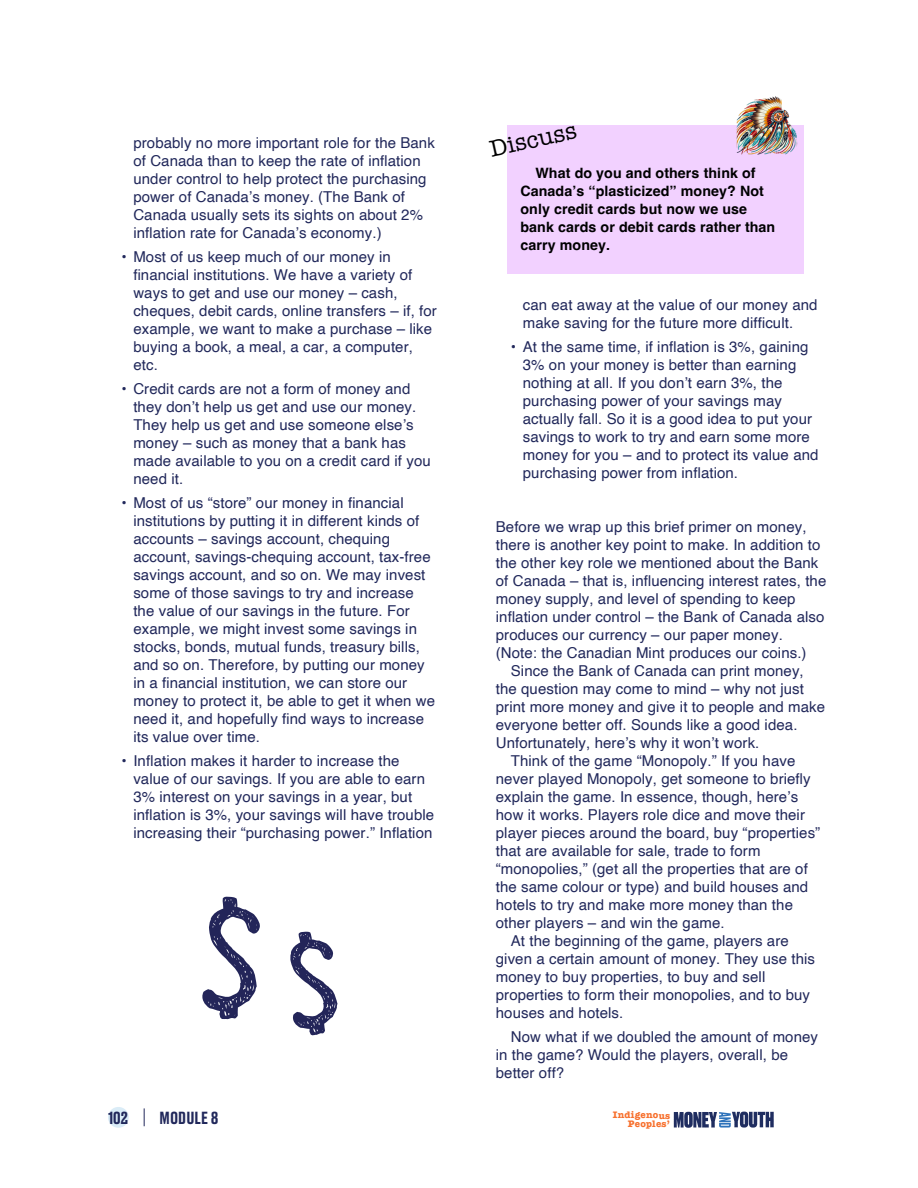
<style>
.page{position:relative;width:918px;height:1188px;background:#fff}
.page>*{position:absolute;margin:0;border:0;box-sizing:border-box;transform-origin:0 0}
.t1{font:24px "American Typewriter";color:#000}
.t2{font:500 16.5px "Druk Text Trial";letter-spacing:.005em;color:#21285b}
.t3{font:15px/18px "Helvetica";letter-spacing:.005em;color:#21285b}
.t4{font:700 14.25px/18px "Helvetica";letter-spacing:.005em;color:#000}
.t5{font:700 9.75px/8.2px "American Typewriter";letter-spacing:.02em;color:#f7702d;text-align:right}
</style>
<div class="page">
<div style="left:507px;top:126px;width:297px;height:148px;background:#f2d1ff"></div>
<div style="left:108px;top:1107px;width:21px;height:21px;background:#daecf7;border-radius:50%"></div>
<svg style="left:144px;top:1108px;width:1px;height:18px"></svg>
<svg style="left:202px;top:896px;width:58px;height:123px"></svg>
<svg style="left:290px;top:932px;width:48px;height:104px"></svg>
<img style="left:735px;top:96px;width:69px;height:59px">
<svg style="left:674px;top:1112px;width:100px;height:16px;background:#667499"></svg>
<p class="t3" style="left:133px;top:134px;width:303px">probably no more important role for the Bank of Canada than to keep the rate of inflation under control to help protect the purchasing power of Canada’s money. (The Bank of Canada usually sets its sights on about 2% inflation rate for Canada’s economy.)</p>
<p class="t3" style="left:133px;top:248px;width:305px;text-indent:-12px">• Most of us keep much of our money in financial institutions. We have a variety of ways to get and use our money – cash, cheques, debit cards, online transfers – if, for example, we want to make a purchase – like buying a book, a meal, a car, a computer, etc.</p>
<p class="t3" style="left:133px;top:380px;width:299px;text-indent:-12px">• Credit cards are not a form of money and they don’t help us get and use our money.<br>They help us get and use someone else’s money – such as money that a bank has made available to you on a credit card if you need it.</p>
<p class="t3" style="left:133px;top:494px;width:303px;text-indent:-12px">• Most of us “store” our money in financial institutions by putting it in different kinds of accounts – savings account, chequing account, savings-chequing account, tax-free savings account, and so on. We may invest some of those savings to try and increase the value of our savings in the future. For example, we might invest some savings in stocks, bonds, mutual funds, treasury bills, and so on. Therefore, by putting our money in a financial institution, we can store our money to protect it, be able to get it when we need it, and hopefully find ways to increase its value over time.</p>
<p class="t3" style="left:133px;top:752px;width:302px;text-indent:-12px">• Inflation makes it harder to increase the value of our savings. If you are able to earn 3% interest on your savings in a year, but inflation is 3%, your savings will have trouble increasing their “purchasing power.” Inflation</p>
<p class="t2" style="left:108px;top:1111px;width:22px">102</p>
<p class="t2" style="left:160px;top:1111px;width:61px">MODULE 8</p>
<h1 class="t1" style="left:488px;top:141px;width:90px;rotate:-13deg">Discuss</h1>
<p class="t4" style="left:520px;top:165px;width:256px;text-indent:15px">What do you and others think of<br>Canada’s “plasticized” money? Not only credit cards but now we use bank cards or debit cards rather than carry money.</p>
<p class="t3" style="left:523px;top:297px;width:296px">can eat away at the value of our money and make saving for the future more difficult.</p>
<p class="t3" style="left:523px;top:339px;width:297px;text-indent:-12px">• At the same time, if inflation is 3%, gaining 3% on your money is better than earning nothing at all. If you don’t earn 3%, the purchasing power of your savings may actually fall. So it is a good idea to put your savings to work to try and earn some more money for you – and to protect its value and purchasing power from inflation.</p>
<p class="t3" style="left:496px;top:519px;width:312px">Before we wrap up this brief primer on money,</p>
<p class="t3" style="left:496px;top:537px;width:326px">there is another key point to make. In addition to</p>
<p class="t3" style="left:496px;top:555px;width:324px">the other key role we mentioned about the Bank</p>
<p class="t3" style="left:496px;top:573px;width:332px">of Canada – that is, influencing interest rates, the</p>
<p class="t3" style="left:496px;top:591px;width:301px">money supply, and level of spending to keep</p>
<p class="t3" style="left:496px;top:609px;width:330px">inflation under control – the Bank of Canada also</p>
<p class="t3" style="left:496px;top:627px;width:289px">produces our currency – our paper money.</p>
<p class="t3" style="left:496px;top:645px;width:312px">(Note: the Canadian Mint produces our coins.)</p>
<p class="t3" style="left:511px;top:663px;width:294px">Since the Bank of Canada can print money,</p>
<p class="t3" style="left:496px;top:681px;width:310px">the question may come to mind – why not just</p>
<p class="t3" style="left:496px;top:699px;width:331px">print more money and give it to people and make</p>
<p class="t3" style="left:496px;top:717px;width:303px">everyone better off. Sounds like a good idea.</p>
<p class="t3" style="left:496px;top:735px;width:265px">Unfortunately, here’s why it won’t work.</p>
<p class="t3" style="left:511px;top:753px;width:286px">Think of the game “Monopoly.” If you have</p>
<p class="t3" style="left:496px;top:771px;width:316px">never played Monopoly, get someone to briefly</p>
<p class="t3" style="left:496px;top:789px;width:304px">explain the game. In essence, though, here’s</p>
<p class="t3" style="left:496px;top:807px;width:311px">how it works. Players role dice and move their</p>
<p class="t3" style="left:496px;top:825px;width:326px">player pieces around the board, buy “properties”</p>
<p class="t3" style="left:496px;top:843px;width:266px">that are available for sale, trade to form</p>
<p class="t3" style="left:496px;top:861px;width:313px">“monopolies,” (get all the properties that are of</p>
<p class="t3" style="left:496px;top:879px;width:314px">the same colour or type) and build houses and</p>
<p class="t3" style="left:496px;top:897px;width:299px">hotels to try and make more money than the</p>
<p class="t3" style="left:496px;top:915px;width:230px">other players – and win the game.</p>
<p class="t3" style="left:511px;top:933px;width:279px">At the beginning of the game, players are</p>
<p class="t3" style="left:496px;top:951px;width:321px">given a certain amount of money. They use this</p>
<p class="t3" style="left:496px;top:969px;width:271px">money to buy properties, to buy and sell</p>
<p class="t3" style="left:496px;top:987px;width:316px">properties to form their monopolies, and to buy</p>
<p class="t3" style="left:496px;top:1005px;width:129px">houses and hotels.</p>
<p class="t3" style="left:496px;top:1029px;width:324px;text-indent:15px">Now what if we doubled the amount of money in the game? Would the players, overall, be better off?</p>
<p class="t5" style="left:613px;top:1112px;width:59px">Indigenous<br>Peoples’</p>
</div>
